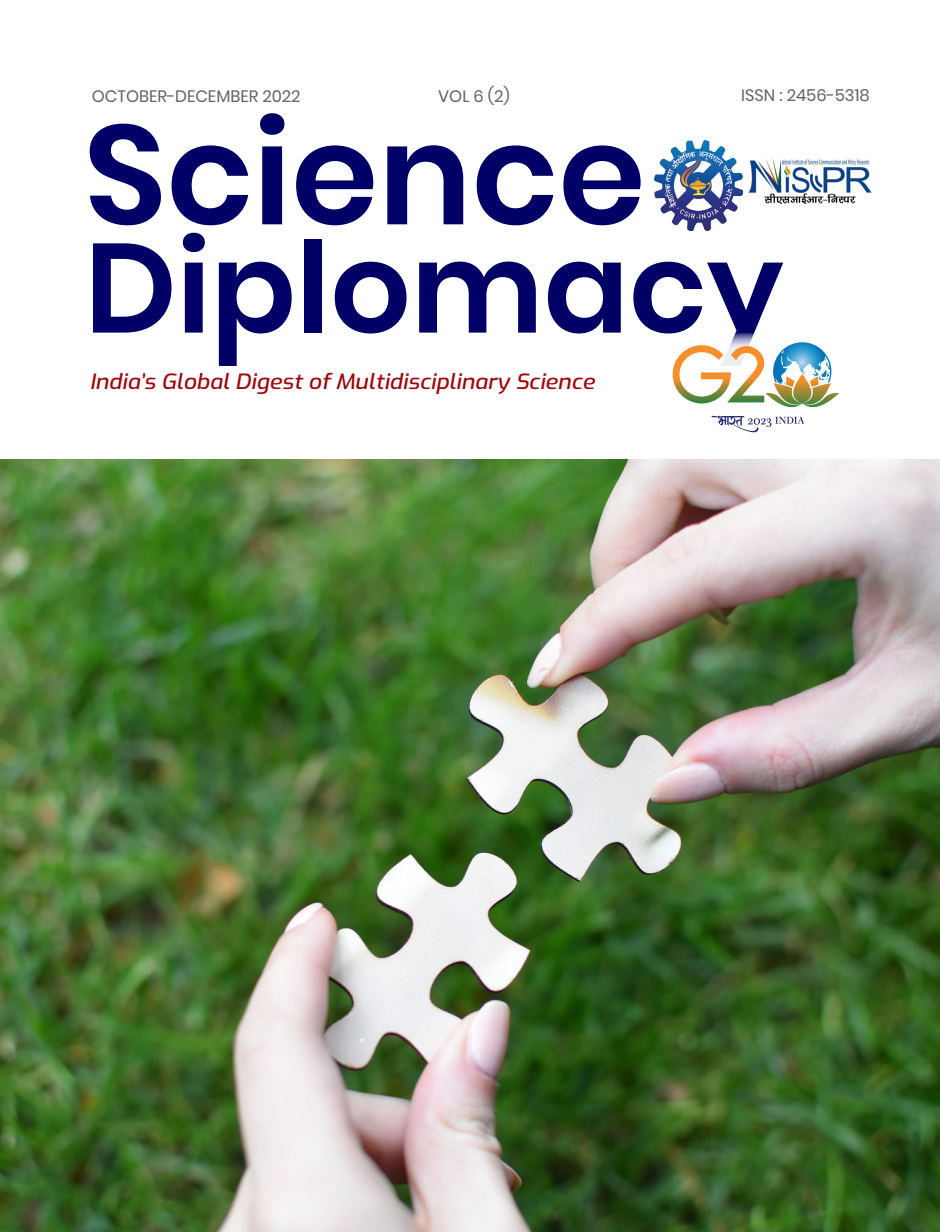
<style>
.page{position:relative;width:940px;height:1232px;background:#fff}
.page>*{position:absolute;margin:0;border:0;box-sizing:border-box;transform-origin:0 0}
.t1{font:600 140.55px "Poppins";color:#006}
.t2{font:600 126.3px "Poppins";color:#006}
.t3{font:italic 500 21px "Exo";color:#9d070d;scale:1.1 1}
.t4{font:16.5px "Poppins";color:#636366}
</style>
<div class="page">
<img style="left:654px;top:141px;width:88px;height:89px">
<img style="left:748px;top:157px;width:124px;height:47px">
<img style="left:0;top:459px;width:940px;height:772px">
<svg style="left:672px;top:342px;width:167px;height:90px"></svg>
<p class="t4" style="left:92px;top:86px;width:210px">OCTOBER-DECEMBER 2022</p>
<p class="t4" style="left:438px;top:87px;width:73px">VOL 6 (2)</p>
<p class="t4" style="left:741px;top:86px;width:130px">ISSN : 2456-5318</p>
<p class="t1" style="left:84px;top:93px;width:563px">Science</p>
<p class="t2" style="left:85px;top:215px;width:700px">Diplomacy</p>
<p class="t3" style="left:90px;top:366px;width:460px">India’s Global Digest of Multidisciplinary Science</p>
</div>
